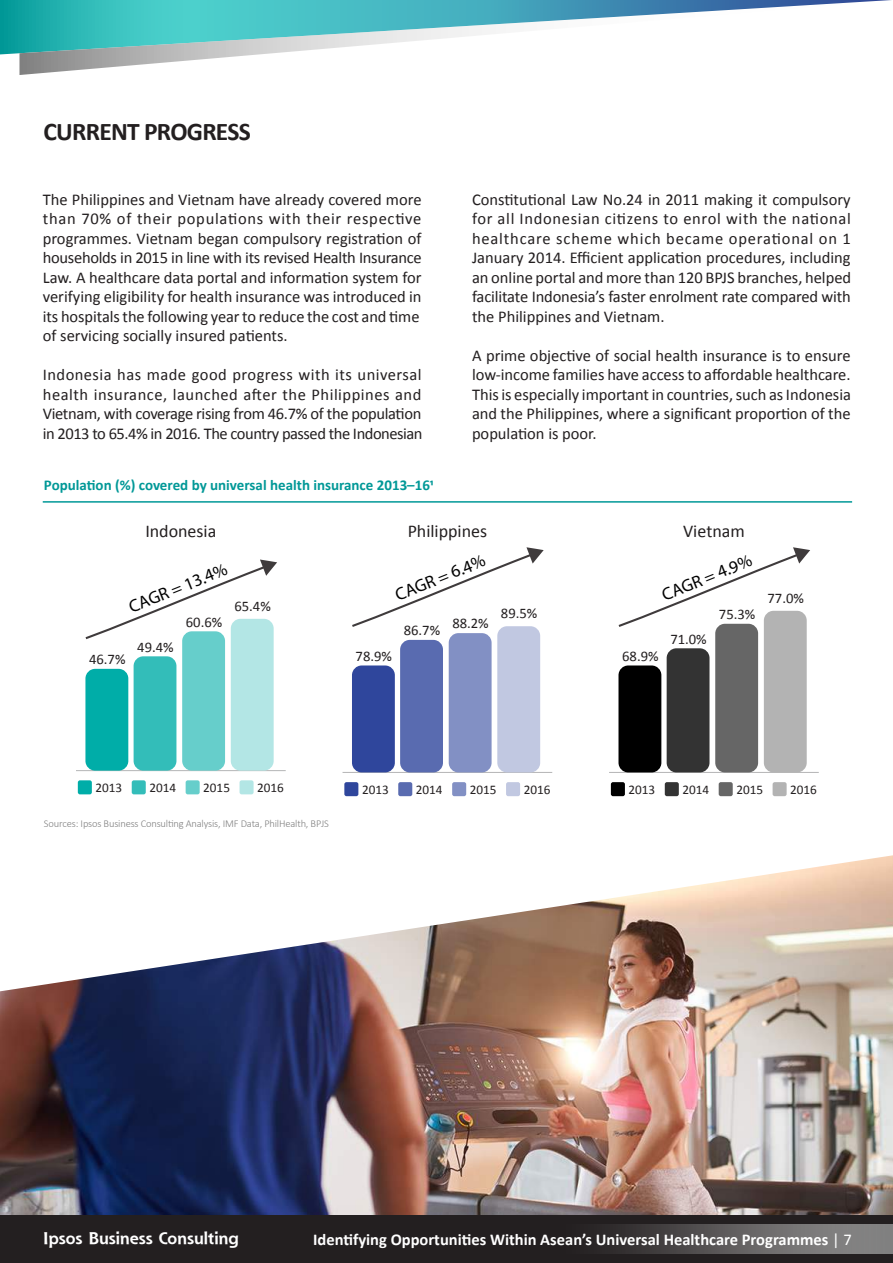
<style>
.page{position:relative;width:893px;height:1263px;background:#fff}
.page>*{position:absolute;margin:0;border:0;box-sizing:border-box;transform-origin:0 0}
.t1{font:700 25.5px "Calibri";letter-spacing:-.03em;color:#231f20}
.t2{font:18px "Calibri";color:#231f20}
.t3{font:17.7px "Myriad Pro";color:#000}
.t4{font:16.5px/19.5px "Calibri";color:#231f20;text-align:justify}
.t5{font:700 16.5px "Calibri";color:#fff}
.t6{font:700 16.5px "Shannon";color:#fff}
.t7{font:700 15px "Calibri";color:#019897}
.t8{font:14.7px "Calibri";color:#231f20}
.t9{font:13.2px "Calibri";color:#231f20}
.t10{font:300 10.5px "Calibri";letter-spacing:-.015em;color:#808080}
.s1{font-weight:400}
</style>
<div class="page">
<svg style="left:0;top:0;width:19px;height:54px"></svg>
<svg style="left:19px;top:0;width:872px;height:75px"></svg>
<img style="left:0;top:855px;width:893px;height:360px">
<hr style="left:43px;top:501px;width:809px;height:2px;background:#019897">
<hr style="left:76px;top:770px;width:210px;height:1px;background:#b4b5b6">
<div style="left:85px;top:669px;width:43px;height:102px;background:#00ada8;border-radius:10px"></div>
<div style="left:134px;top:656px;width:42px;height:115px;background:#33bdb9;border-radius:10px"></div>
<div style="left:182px;top:631px;width:43px;height:140px;background:#66cecb;border-radius:10px"></div>
<div style="left:231px;top:619px;width:43px;height:152px;background:#b3e6e5;border-radius:10px"></div>
<svg style="left:86px;top:559px;width:191px;height:80px"></svg>
<div style="left:78px;top:780px;width:14px;height:14px;background:#00ada8;border-radius:2px"></div>
<div style="left:132px;top:780px;width:14px;height:14px;background:#33bdb9;border-radius:2px"></div>
<div style="left:186px;top:780px;width:14px;height:14px;background:#66cecb;border-radius:2px"></div>
<div style="left:240px;top:780px;width:14px;height:14px;background:#b3e6e5;border-radius:2px"></div>
<hr style="left:343px;top:772px;width:209px;height:1px;background:#b4b5b6">
<div style="left:352px;top:665px;width:43px;height:107px;background:#2f469c;border-radius:10px"></div>
<div style="left:400px;top:640px;width:43px;height:132px;background:#596bb0;border-radius:10px"></div>
<div style="left:449px;top:633px;width:43px;height:139px;background:#8290c4;border-radius:10px"></div>
<div style="left:497px;top:626px;width:43px;height:146px;background:#c1c8e1;border-radius:10px"></div>
<svg style="left:352px;top:547px;width:192px;height:80px"></svg>
<div style="left:344px;top:782px;width:14px;height:14px;background:#2f469c;border-radius:2px"></div>
<div style="left:398px;top:782px;width:14px;height:14px;background:#596bb0;border-radius:2px"></div>
<div style="left:452px;top:782px;width:14px;height:14px;background:#8290c4;border-radius:2px"></div>
<div style="left:506px;top:782px;width:14px;height:14px;background:#c1c8e1;border-radius:2px"></div>
<hr style="left:609px;top:772px;width:210px;height:1px;background:#b4b5b6">
<div style="left:618px;top:665px;width:43px;height:107px;background:#000;border-radius:10px"></div>
<div style="left:667px;top:648px;width:42px;height:124px;background:#333;border-radius:10px"></div>
<div style="left:715px;top:624px;width:43px;height:148px;background:#666;border-radius:10px"></div>
<div style="left:764px;top:611px;width:43px;height:161px;background:#b3b3b3;border-radius:10px"></div>
<svg style="left:619px;top:547px;width:191px;height:80px"></svg>
<div style="left:611px;top:782px;width:14px;height:14px;background:#000;border-radius:2px"></div>
<div style="left:665px;top:782px;width:14px;height:14px;background:#333;border-radius:2px"></div>
<div style="left:719px;top:782px;width:14px;height:14px;background:#666;border-radius:2px"></div>
<div style="left:773px;top:782px;width:14px;height:14px;background:#b3b3b3;border-radius:2px"></div>
<div style="left:0;top:1215px;width:893px;height:48px;background:#231f20"></div>
<div style="left:552px;top:1225px;width:341px;height:28px;background:linear-gradient(to right,#1f1b1c,#929191)"></div>
<h1 class="t1" style="left:44px;top:115px;width:209px">CURRENT PROGRESS</h1>
<p class="t4" style="left:43px;top:190px;width:380px;text-align:left">The Philippines and Vietnam have already covered more than 70% of their populations with their respective programmes. Vietnam began compulsory registration of households in 2015 in line with its revised Health Insurance Law. A healthcare data portal and information system for verifying eligibility for health insurance was introduced in its hospitals the following year to reduce the cost and time of servicing socially insured patients.</p>
<p class="t4" style="left:43px;top:365px;width:381px">Indonesia has made good progress with its universal health insurance, launched after the Philippines and Vietnam, with coverage rising from 46.7% of the population in 2013 to 65.4% in 2016. The country passed the Indonesian</p>
<p class="t7" style="left:44px;top:475px;width:391px">Population (%) covered by universal health insurance 2013–161</p>
<p class="t4" style="left:472px;top:190px;width:381px">Constitutional Law No.24 in 2011 making it compulsory for all Indonesian citizens to enrol with the national healthcare scheme which became operational on 1<br>January 2014. Efficient application procedures, including an online portal and more than 120 BPJS branches, helped facilitate Indonesia’s faster enrolment rate compared with the Philippines and Vietnam.</p>
<p class="t4" style="left:472px;top:346px;width:380px">A prime objective of social health insurance is to ensure low-income families have access to affordable healthcare.<br>This is especially important in countries, such as Indonesia and the Philippines, where a significant proportion of the population is poor.</p>
<p class="t2" style="left:145px;top:520px;width:72px">Indonesia</p>
<p class="t3" style="left:125px;top:597px;width:106px;rotate:-22deg">CAGR = 13.4%</p>
<p class="t8" style="left:234px;top:597px;width:38px">65.4%</p>
<p class="t8" style="left:89px;top:650px;width:38px">46.7%</p>
<p class="t8" style="left:137px;top:637px;width:38px">49.4%</p>
<p class="t8" style="left:186px;top:612px;width:38px">60.6%</p>
<p class="t2" style="left:408px;top:520px;width:81px">Philippines</p>
<p class="t3" style="left:392px;top:585px;width:97px;rotate:-22deg">CAGR = 6.4%</p>
<p class="t8" style="left:356px;top:647px;width:38px">78.9%</p>
<p class="t8" style="left:404px;top:621px;width:38px">86.7%</p>
<p class="t8" style="left:452px;top:614px;width:38px">88.2%</p>
<p class="t8" style="left:501px;top:604px;width:38px">89.5%</p>
<p class="t9" style="left:95px;top:779px;width:28px">2013</p>
<p class="t9" style="left:149px;top:779px;width:28px">2014</p>
<p class="t9" style="left:203px;top:779px;width:28px">2015</p>
<p class="t9" style="left:257px;top:779px;width:28px">2016</p>
<p class="t10" style="left:44px;top:817px;width:287px">Sources: Ipsos Business Consulting Analysis, IMF Data, PhilHealth, BPJS</p>
<p class="t9" style="left:362px;top:781px;width:28px">2013</p>
<p class="t9" style="left:416px;top:781px;width:28px">2014</p>
<p class="t9" style="left:470px;top:781px;width:28px">2015</p>
<p class="t9" style="left:524px;top:781px;width:28px">2016</p>
<p class="t2" style="left:683px;top:520px;width:63px">Vietnam</p>
<p class="t3" style="left:658px;top:585px;width:97px;rotate:-22deg">CAGR = 4.9%</p>
<p class="t8" style="left:622px;top:647px;width:38px">68.9%</p>
<p class="t8" style="left:670px;top:629px;width:38px">71.0%</p>
<p class="t8" style="left:719px;top:605px;width:38px">75.3%</p>
<p class="t8" style="left:767px;top:589px;width:38px">77.0%</p>
<p class="t9" style="left:628px;top:781px;width:28px">2013</p>
<p class="t9" style="left:682px;top:781px;width:28px">2014</p>
<p class="t9" style="left:736px;top:781px;width:28px">2015</p>
<p class="t9" style="left:790px;top:781px;width:28px">2016</p>
<p class="t6" style="left:43px;top:1228px;width:197px">Ipsos Business Consulting</p>
<p class="t5" style="left:313px;top:1229px;width:540px">Identifying Opportunities Within Asean’s Universal Healthcare Programmes <span class="s1">| 7</span></p>
</div>
